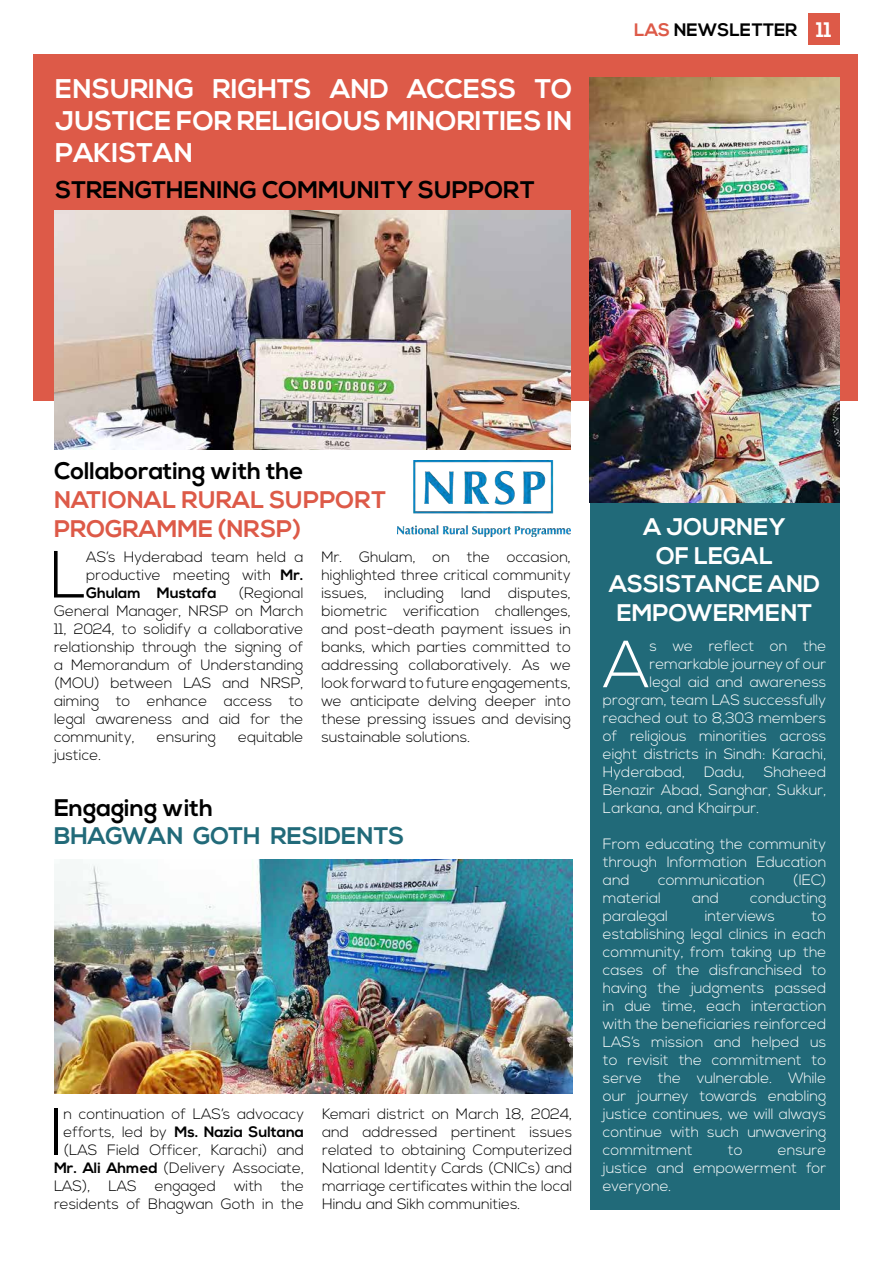
<style>
.page{position:relative;width:893px;height:1263px;background:#fff}
.page>*{position:absolute;margin:0;border:0;box-sizing:border-box;transform-origin:0 0}
.t1{font:300 66.45px "Nexa";color:#000}
.t2{font:300 66.45px "Nexa";color:#fff}
.t3{font:700 27px/32.4px "Nexa";color:#fff;text-align:justify}
.t4{font:700 24px "Nexa";color:#000}
.t5{font:700 24px/28.8px "Nexa";color:#fff;text-align:center}
.t6{font:700 24px/28.8px "Nexa";color:#dd5a48}
.t7{font:700 24px "Nexa";color:#216a79}
.t8{font:700 18px "Nexa";color:#000}
.t9{font:300 15px/18px "Nexa";color:#000;text-align:justify}
.t10{font:300 15px/18px "Nexa";color:#fff;text-align:justify}
.s1{color:#dd5a48}
.s2{font-size:21px;color:#fff}
.s3{font-weight:700}
</style>
<div class="page">
<div style="left:808px;top:14px;width:31px;height:31px;background:#dd5a48"></div>
<img style="left:398px;top:461px;width:173px;height:76px">
<div style="left:33px;top:54px;width:825px;height:347px;background:#dd5a48"></div>
<div style="left:590px;top:395px;width:249px;height:814px;background:#216a79"></div>
<img style="left:590px;top:78px;width:249px;height:424px">
<img style="left:54px;top:211px;width:517px;height:238px">
<img style="left:54px;top:860px;width:518px;height:233px">
<h2 class="t3" style="left:55px;top:73px;width:519px">ENSURING RIGHTS AND ACCESS TO JUSTICE FOR RELIGIOUS MINORITIES IN PAKISTAN</h2>
<h3 class="t4" style="left:56px;top:176px;width:481px">STRENGTHENING COMMUNITY SUPPORT</h3>
<p class="t8" style="left:634px;top:20px;width:199px"><span class="s1">LAS</span> NEWSLETTER <span class="s2">11</span></p>
<h3 class="t4" style="left:54px;top:457px;width:251px">Collaborating with the</h3>
<h3 class="t6" style="left:54px;top:486px;width:334px">NATIONAL RURAL SUPPORT<br>PROGRAMME (NRSP)</h3>
<h1 class="t1" style="left:50px;top:536px;width:38px">L</h1>
<p class="t9" style="left:86px;top:548px;width:219px">AS’s Hyderabad team held a productive meeting with <span class="s3">Mr.<br>Ghulam Mustafa</span></p>
<p class="t9" style="left:54px;top:584px;width:251px;text-indent:184px">(Regional General Manager, NRSP on March 11, 2024, to solidify a collaborative relationship through the signing of a Memorandum of Understanding (MOU) between LAS and NRSP, aiming to enhance access to legal awareness and aid for the community,</p>
<p class="t9" style="left:157px;top:728px;width:61px">ensuring</p>
<p class="t9" style="left:238px;top:728px;width:67px">equitable</p>
<p class="t9" style="left:54px;top:746px;width:49px">justice.</p>
<p class="t9" style="left:321px;top:548px;width:251px">Mr. Ghulam, on the occasion, highlighted three critical community issues, including land disputes, biometric verification challenges, and post-death payment issues in banks, which parties committed to addressing collaboratively. As we look forward to future engagements, we anticipate delving deeper into these pressing issues and devising sustainable solutions.</p>
<h3 class="t4" style="left:54px;top:793px;width:161px">Engaging with</h3>
<h3 class="t7" style="left:54px;top:822px;width:352px">BHAGWAN GOTH RESIDENTS</h3>
<p class="t9" style="left:54px;top:1105px;width:252px;text-align:right">n continuation of LAS’s advocacy efforts, led by <span class="s3">Ms. Nazia Sultana </span>(LAS Field Officer, Karachi) and<br><span class="s3">Mr. Ali Ahmed</span> (Delivery Associate,<br>LAS), LAS engaged with the residents of Bhagwan Goth in the</p>
<p class="t9" style="left:322px;top:1105px;width:252px">Kemari district on March 18, 2024, and addressed pertinent issues related to obtaining Computerized National Identity Cards (CNICs) and marriage certificates within the local Hindu and Sikh communities.</p>
<h1 class="t1" style="left:50px;top:1094px;width:15px">I</h1>
<h3 class="t5" style="left:609px;top:513px;width:212px">A JOURNEY<br>OF LEGAL<br>ASSISTANCE AND<br>EMPOWERMENT</h3>
<h1 class="t2" style="left:603px;top:626px;width:48px">A</h1>
<p class="t10" style="left:650px;top:638px;width:178px">s we reflect on the</p>
<p class="t10" style="left:650px;top:656px;width:178px">remarkable journey of our</p>
<p class="t10" style="left:650px;top:674px;width:178px">legal aid and awareness</p>
<p class="t10" style="left:603px;top:692px;width:225px">program, team LAS successfully</p>
<p class="t10" style="left:603px;top:710px;width:225px">reached out to 8,303 members</p>
<p class="t10" style="left:603px;top:728px;width:225px">of religious minorities across</p>
<p class="t10" style="left:603px;top:746px;width:225px">eight districts in Sindh: Karachi,</p>
<p class="t10" style="left:603px;top:764px;width:84px">Hyderabad,</p>
<p class="t10" style="left:704px;top:764px;width:42px">Dadu,</p>
<p class="t10" style="left:603px;top:764px;width:225px;text-indent:161px">Shaheed Benazir Abad, Sanghar, Sukkur, Larkana, and Khairpur.</p>
<p class="t10" style="left:603px;top:836px;width:225px">From educating the community through Information Education and</p>
<p class="t10" style="left:658px;top:872px;width:108px">communication</p>
<p class="t10" style="left:793px;top:872px;width:35px">(IEC)</p>
<p class="t10" style="left:603px;top:890px;width:60px">material</p>
<p class="t10" style="left:692px;top:890px;width:28px">and</p>
<p class="t10" style="left:750px;top:890px;width:78px">conducting</p>
<p class="t10" style="left:603px;top:908px;width:67px">paralegal</p>
<p class="t10" style="left:705px;top:908px;width:72px">interviews</p>
<p class="t10" style="left:603px;top:908px;width:225px;text-indent:209px">to establishing legal clinics in each community, from taking up the cases of the disfranchised to having the judgments passed in due time, each interaction with the beneficiaries reinforced LAS’s mission and helped us to revisit the commitment to serve the vulnerable. While our journey towards enabling justice continues, we will always continue with such unwavering commitment</p>
<p class="t10" style="left:728px;top:1142px;width:16px">to</p>
<p class="t10" style="left:603px;top:1142px;width:225px;text-indent:175px">ensure justice and empowerment for everyone.</p>
</div>
